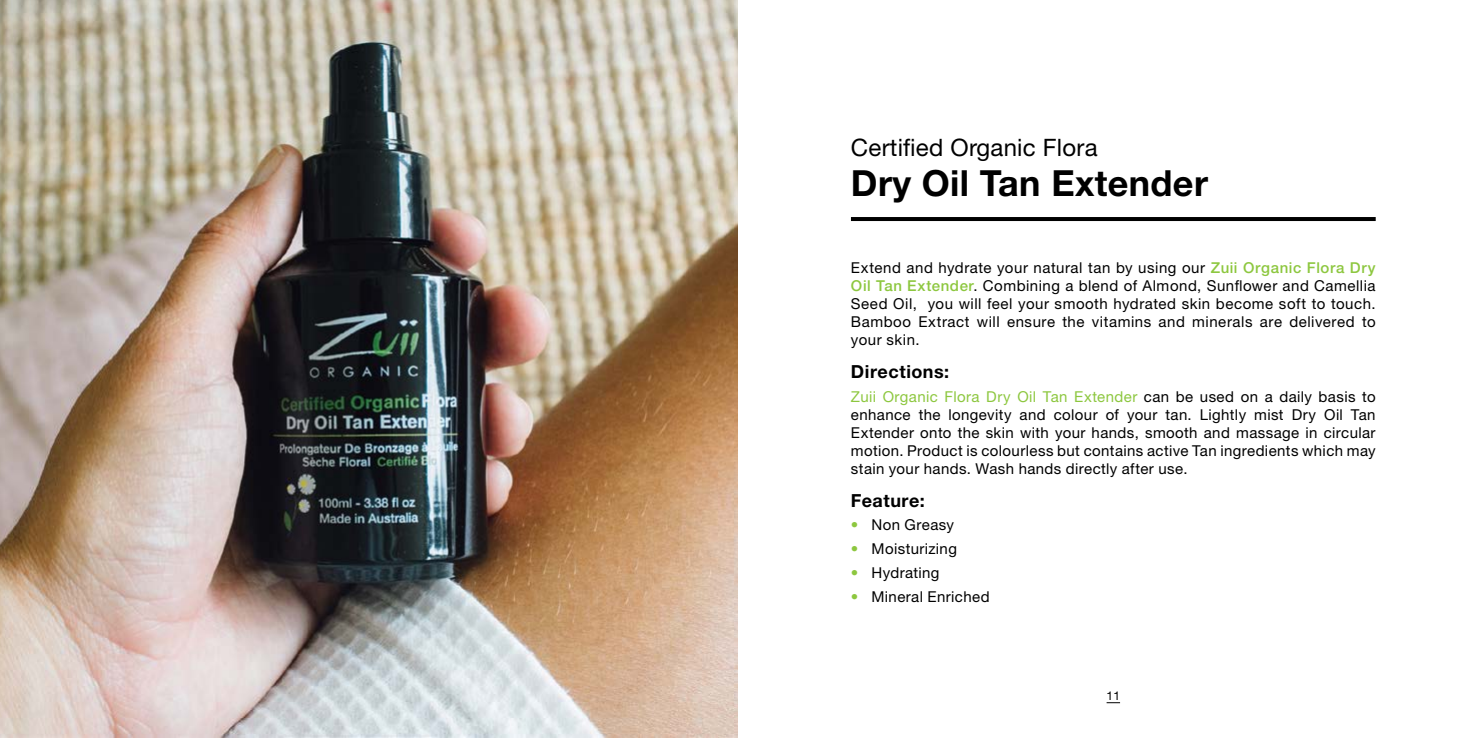
<style>
.page{position:relative;width:1475px;height:738px;background:#fff}
.page>*{position:absolute;margin:0;border:0;box-sizing:border-box;transform-origin:0 0}
.t1{font:700 36px "Helvetica Neue LT Std";letter-spacing:.01em;color:#000}
.t2{font:24px "Helvetica Neue LT Std";letter-spacing:.01em;color:#000}
.t3{font:700 18px "Helvetica Neue LT Std";letter-spacing:.03em;color:#000}
.t4{font:15px/18px "Helvetica Neue LT Std";letter-spacing:.03em;color:#000;text-align:justify}
.t5{font:12px "Helvetica Neue LT Std";color:#000}
.s1{font-weight:500;color:#8dc73f}
.s2{color:#8dc73f}
</style>
<div class="page">
<img style="left:0;top:0;width:737px;height:737px">
<hr style="left:850px;top:217px;width:525px;height:4px;background:#000">
<h2 class="t2" style="left:850px;top:133px;width:248px">Certified Organic Flora</h2>
<h1 class="t1" style="left:850px;top:161px;width:358px">Dry Oil Tan Extender</h1>
<p class="t4" style="left:850px;top:258px;width:526px">Extend and hydrate your natural tan by using our <span class="s1">Zuii Organic Flora Dry Oil Tan Extender</span>. Combining a blend of Almond, Sunflower and Camellia Seed Oil, you will feel your smooth hydrated skin become soft to touch.<br>Bamboo Extract will ensure the vitamins and minerals are delivered to your skin.</p>
<p class="t3" style="left:850px;top:360px;width:100px">Directions:</p>
<p class="t4" style="left:850px;top:387px;width:526px"><span class="s2">Zuii Organic Flora Dry Oil Tan Extender</span> can be used on a daily basis to enhance the longevity and colour of your tan. Lightly mist Dry Oil Tan Extender onto the skin with your hands, smooth and massage in circular motion. Product is colourless but contains active Tan ingredients which may stain your hands. Wash hands directly after use.</p>
<p class="t3" style="left:850px;top:489px;width:75px">Feature:</p>
<p class="t4" style="left:850px;top:515px;width:105px"><span class="s2">•</span> Non Greasy</p>
<p class="t4" style="left:850px;top:539px;width:107px"><span class="s2">•</span> Moisturizing</p>
<p class="t4" style="left:850px;top:563px;width:90px"><span class="s2">•</span> Hydrating</p>
<p class="t4" style="left:850px;top:586px;width:140px"><span class="s2">•</span> Mineral Enriched</p>
<p class="t5" style="left:1106px;top:687px;width:15px">11</p>
</div>
